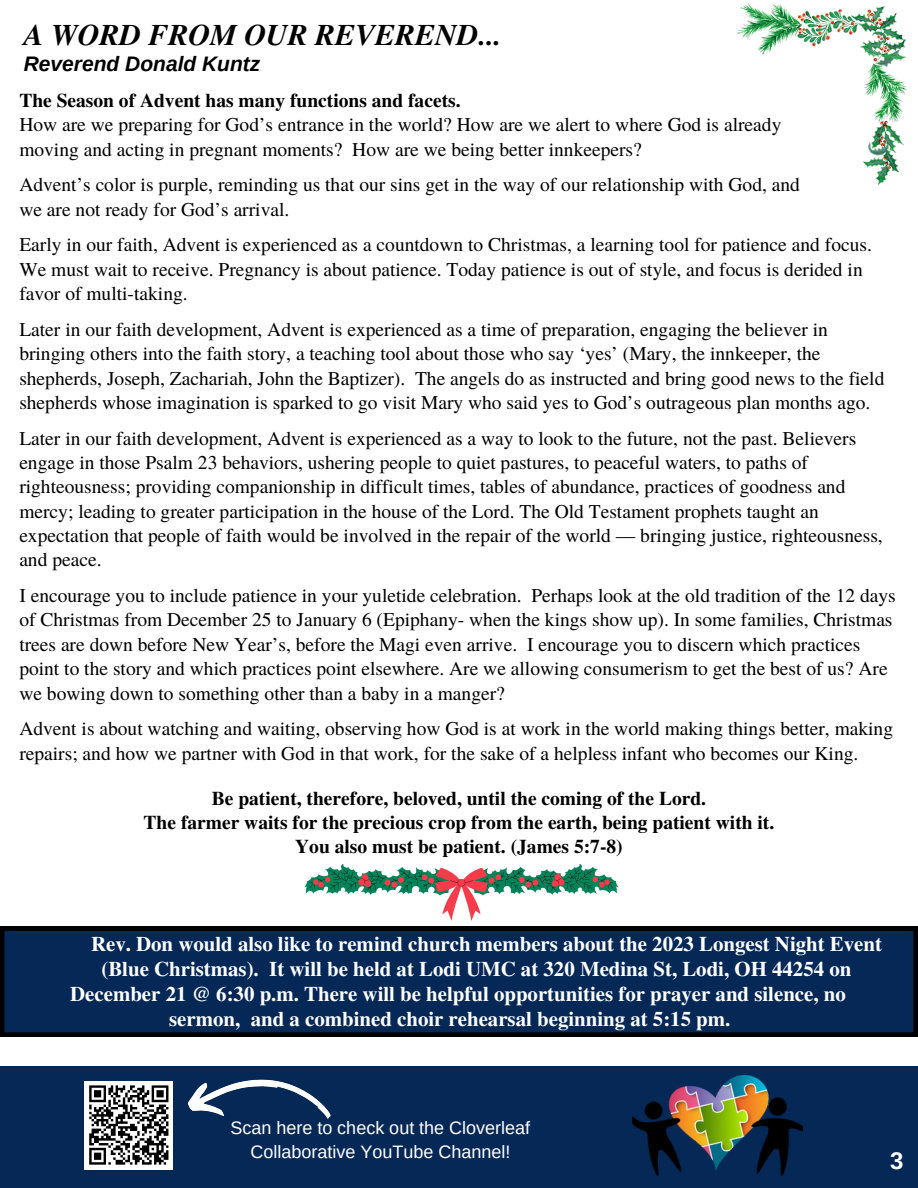
<style>
.page{position:relative;width:918px;height:1188px;background:#fff}
.page>*{position:absolute;margin:0;border:0;box-sizing:border-box;transform-origin:0 0}
.t1{font:italic 700 30px "Te X Gyre Termes";color:#000}
.t2{font:700 24px "Arimo";color:#fff}
.t3{font:italic 700 21px "Arimo";color:#000}
.t4{font:700 20.85px "Te X Gyre Termes";color:#fff}
.t5{font:19.5px/24.3px "Te X Gyre Termes";color:#000}
.t6{font:700 19.5px "Te X Gyre Termes";color:#000}
.t7{font:18px/24.8px "Arimo";color:#fff;text-align:center}
</style>
<div class="page">
<div style="left:0;top:1066px;width:918px;height:122px;background:#052857"></div>
<div style="left:84px;top:1081px;width:89px;height:88px;background:#fff"></div>
<svg style="left:89px;top:1085px;width:80px;height:80px"></svg>
<img style="left:633px;top:1075px;width:170px;height:100px">
<img style="left:187px;top:1079px;width:143px;height:40px">
<svg style="left:305px;top:864px;width:313px;height:57px"></svg>
<img style="left:737px;top:3px;width:170px;height:182px">
<svg style="left:0;top:926px;width:918px;height:111px;background:#04244e"></svg>
<p class="t1" style="left:24px;top:13px;width:479px">A WORD FROM OUR REVEREND...</p>
<p class="t3" style="left:24px;top:52px;width:238px">Reverend Donald Kuntz</p>
<p class="t6" style="left:19px;top:85px;width:443px">The Season of Advent has many functions and facets.</p>
<p class="t5" style="left:19px;top:112px;width:764px">How are we preparing for God’s entrance in the world? How are we alert to where God is already moving and acting in pregnant moments? How are we being better innkeepers?</p>
<p class="t5" style="left:19px;top:172px;width:782px">Advent’s color is purple, reminding us that our sins get in the way of our relationship with God, and we are not ready for God’s arrival.</p>
<p class="t5" style="left:19px;top:232px;width:854px">Early in our faith, Advent is experienced as a countdown to Christmas, a learning tool for patience and focus.<br>We must wait to receive. Pregnancy is about patience. Today patience is out of style, and focus is derided in favor of multi-taking.</p>
<p class="t5" style="left:19px;top:316px;width:867px">Later in our faith development, Advent is experienced as a time of preparation, engaging the believer in bringing others into the faith story, a teaching tool about those who say ‘yes’ (Mary, the innkeeper, the shepherds, Joseph, Zachariah, John the Baptizer). The angels do as instructed and bring good news to the field shepherds whose imagination is sparked to go visit Mary who said yes to God’s outrageous plan months ago.</p>
<p class="t5" style="left:19px;top:425px;width:865px">Later in our faith development, Advent is experienced as a way to look to the future, not the past. Believers engage in those Psalm 23 behaviors, ushering people to quiet pastures, to peaceful waters, to paths of righteousness; providing companionship in difficult times, tables of abundance, practices of goodness and mercy; leading to greater participation in the house of the Lord. The Old Testament prophets taught an expectation that people of faith would be involved in the repair of the world — bringing justice, righteousness, and peace.</p>
<p class="t5" style="left:19px;top:582px;width:878px">I encourage you to include patience in your yuletide celebration. Perhaps look at the old tradition of the 12 days of Christmas from December 25 to January 6 (Epiphany- when the kings show up). In some families, Christmas trees are down before New Year’s, before the Magi even arrive. I encourage you to discern which practices point to the story and which practices point elsewhere. Are we allowing consumerism to get the best of us? Are we bowing down to something other than a baby in a manger?</p>
<p class="t5" style="left:19px;top:716px;width:875px">Advent is about watching and waiting, observing how God is at work in the world making things better, making repairs; and how we partner with God in that work, for the sake of a helpless infant who becomes our King.</p>
<p class="t6" style="left:212px;top:783px;width:496px">Be patient, therefore, beloved, until the coming of the Lord.</p>
<p class="t6" style="left:144px;top:807px;width:632px">The farmer waits for the precious crop from the earth, being patient with it.</p>
<p class="t6" style="left:295px;top:832px;width:329px">You also must be patient. (James 5:7-8)</p>
<p class="t4" style="left:91px;top:928px;width:792px">Rev. Don would also like to remind church members about the 2023 Longest Night Event</p>
<p class="t4" style="left:101px;top:953px;width:751px">(Blue Christmas). It will be held at Lodi UMC at 320 Medina St, Lodi, OH 44254 on</p>
<p class="t4" style="left:70px;top:977px;width:777px">December 21 @ 6:30 p.m. There will be helpful opportunities for prayer and silence, no</p>
<p class="t4" style="left:169px;top:1002px;width:563px">sermon, and a combined choir rehearsal beginning at 5:15 pm.</p>
<p class="t7" style="left:230px;top:1115px;width:301px">Scan here to check out the Cloverleaf<br>Collaborative YouTube Channel!</p>
<p class="t2" style="left:890px;top:1148px;width:15px">3</p>
</div>
